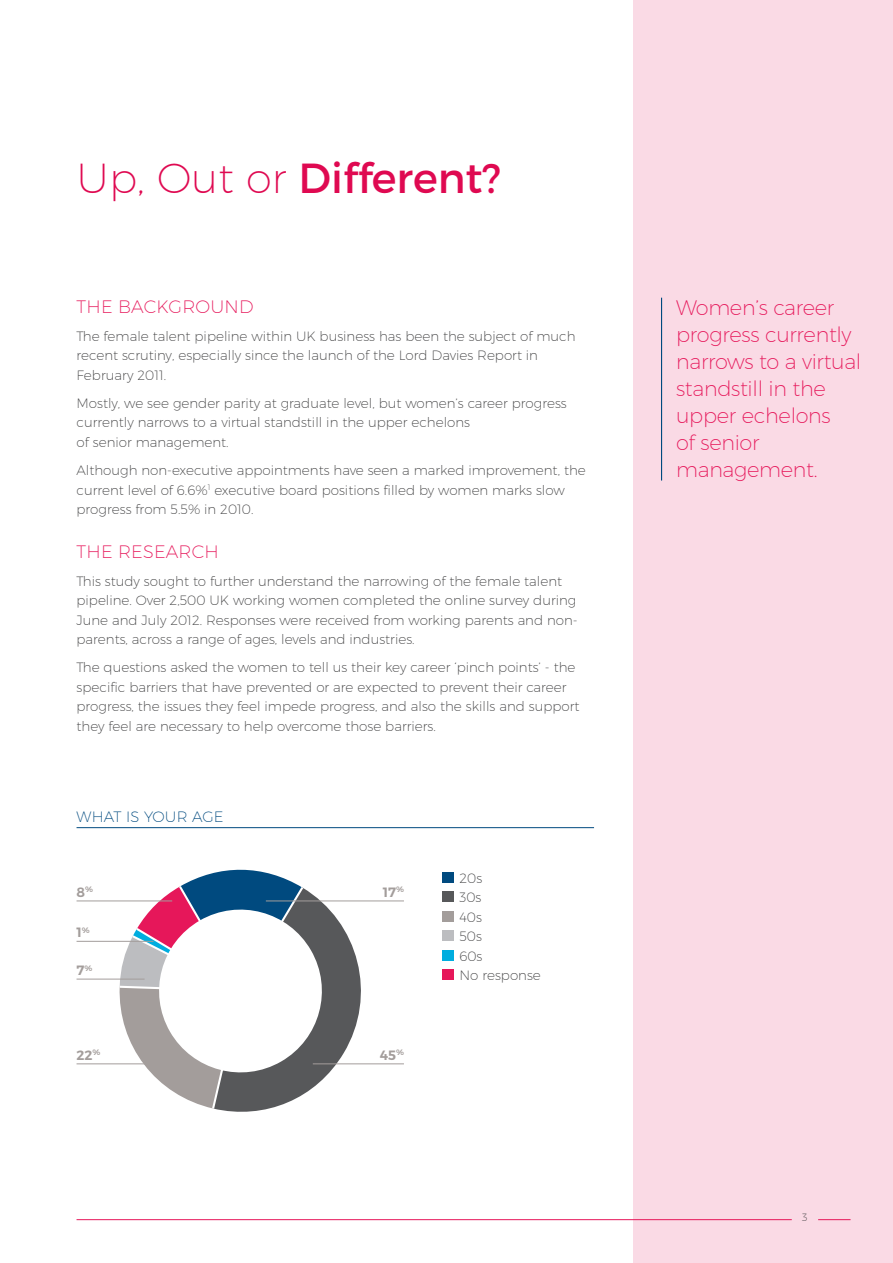
<style>
.page{position:relative;width:893px;height:1263px;background:#fff}
.page>*{position:absolute;margin:0;border:0;box-sizing:border-box;transform-origin:0 0}
.t1{font:42px "Montserrat";color:#df0951}
.t2{font:200 21px/27px "Montserrat";letter-spacing:-.015em;color:#e6175a}
.t3{font:200 18px "Montserrat";letter-spacing:.01em;color:#e6175a}
.t4{font:200 15px "Montserrat";letter-spacing:.01em;color:#004a7f}
.t5{font:200 13.5px/19.5px "Montserrat";color:#3e3e3f}
.t6{font:600 13.5px "Montserrat";color:#a39d9b}
.t7{font:200 10.5px "Montserrat";color:#3e3e3f}
.s1{font-weight:200}
</style>
<div class="page">
<div style="left:633px;top:0;width:260px;height:1263px;background:#fadae5"></div>
<hr style="left:77px;top:1219px;width:715px;height:1px;background:#e6175a">
<hr style="left:818px;top:1219px;width:33px;height:1px;background:#e6175a">
<hr style="left:77px;top:827px;width:517px;height:1px;background:#004a7f">
<div style="left:442px;top:872px;width:12px;height:11px;background:#004a7f"></div>
<div style="left:442px;top:891px;width:12px;height:11px;background:#57585a"></div>
<div style="left:442px;top:911px;width:12px;height:11px;background:#a39d9b"></div>
<div style="left:442px;top:930px;width:12px;height:11px;background:#bcbdc0"></div>
<div style="left:442px;top:950px;width:12px;height:11px;background:#00addf"></div>
<div style="left:442px;top:969px;width:12px;height:11px;background:#e6175a"></div>
<svg style="left:118px;top:869px;width:260px;height:243px"></svg>
<hr style="left:77px;top:900px;width:95px;height:1px;background:#a39d9b">
<hr style="left:77px;top:941px;width:76px;height:1px;background:#a39d9b">
<hr style="left:77px;top:978px;width:68px;height:1px;background:#a39d9b">
<hr style="left:77px;top:1063px;width:91px;height:1px;background:#a39d9b">
<hr style="left:266px;top:900px;width:138px;height:1px;background:#a39d9b">
<hr style="left:313px;top:1063px;width:91px;height:1px;background:#a39d9b">
<hr style="left:661px;top:298px;width:1px;height:182px;background:#004a7f">
<h1 class="t1" style="left:77px;top:159px;width:426px"><span class="s1">Up, Out or</span> Different?</h1>
<h3 class="t3" style="left:77px;top:298px;width:178px">THE BACKGROUND</h3>
<p class="t5" style="left:77px;top:327px;width:500px">The female talent pipeline within UK business has been the subject of much recent scrutiny, especially since the launch of the Lord Davies Report in<br>February 2011.</p>
<p class="t5" style="left:77px;top:394px;width:492px">Mostly, we see gender parity at graduate level, but women’s career progress currently narrows to a virtual standstill in the upper echelons<br>of senior management.</p>
<p class="t5" style="left:77px;top:461px;width:511px">Although non-executive appointments have seen a marked improvement, the current level of 6.6%<sup>1</sup> executive board positions filled by women marks slow progress from 5.5% in 2010.</p>
<h3 class="t3" style="left:77px;top:543px;width:144px">THE RESEARCH</h3>
<p class="t5" style="left:77px;top:572px;width:503px">This study sought to further understand the narrowing of the female talent pipeline. Over 2,500 UK working women completed the online survey during June and July 2012. Responses were received from working parents and non&shy;parents, across a range of ages, levels and industries.</p>
<p class="t5" style="left:77px;top:658px;width:504px">The questions asked the women to tell us their key career ‘pinch points’ - the specific barriers that have prevented or are expected to prevent their career progress, the issues they feel impede progress, and also the skills and support they feel are necessary to help overcome those barriers.</p>
<p class="t4" style="left:77px;top:810px;width:149px">WHAT IS YOUR AGE</p>
<p class="t6" style="left:77px;top:886px;width:18px">8<sup>%</sup></p>
<p class="t6" style="left:77px;top:927px;width:15px">1<sup>%</sup></p>
<p class="t6" style="left:77px;top:964px;width:17px">7<sup>%</sup></p>
<p class="t6" style="left:77px;top:1049px;width:26px">22<sup>%</sup></p>
<p class="t6" style="left:383px;top:886px;width:23px">17<sup>%</sup></p>
<p class="t6" style="left:380px;top:1049px;width:26px">45<sup>%</sup></p>
<p class="t5" style="left:459px;top:869px;width:83px">20s<br>30s<br>40s<br>50s<br>60s<br>No response</p>
<h2 class="t2" style="left:676px;top:295px;width:187px">Women’s career progress currently narrows to a virtual standstill in the upper echelons<br>of senior management.</h2>
<p class="t7" style="left:802px;top:1212px;width:7px">3</p>
</div>
